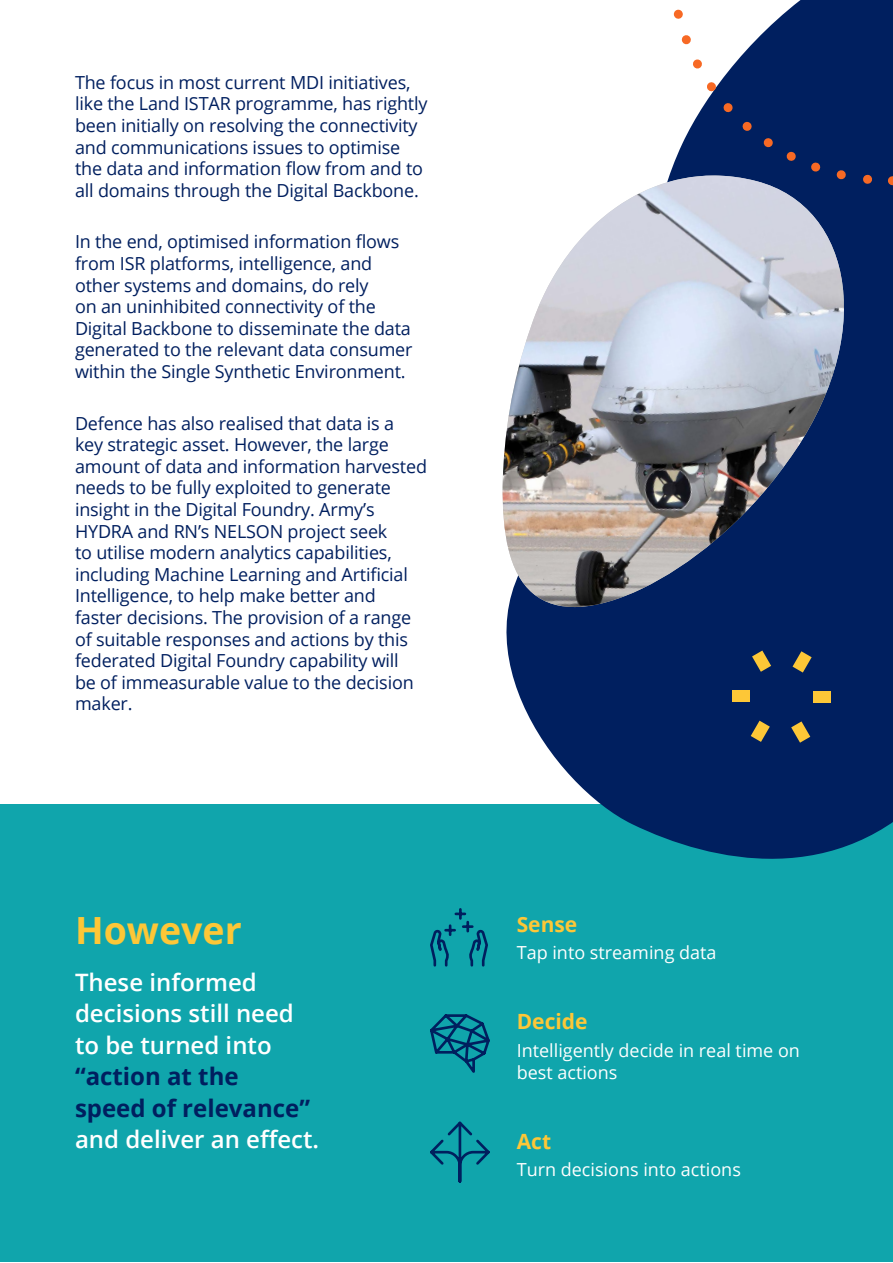
<style>
.page{position:relative;width:893px;height:1263px;background:#fff}
.page>*{position:absolute;margin:0;border:0;box-sizing:border-box;transform-origin:0 0}
.t1{font:700 37.5px "Open Sans";color:#fdc737}
.t2{font:600 24px/31.5px "Open Sans";color:#fff}
.t3{font:700 24px/31.5px "Open Sans";color:#001f5f}
.t4{font:700 21px "Open Sans";color:#fdc737}
.t5{font:18px/21.6px "Open Sans";letter-spacing:-.01em;color:#001f5f}
.t6{font:18px/21.6px "Open Sans";color:#fff}
</style>
<div class="page">
<div style="left:0;top:804px;width:893px;height:458px;background:#10a5ac"></div>
<svg style="left:506px;top:190px;width:387px;height:669px;background:#0f386f"></svg>
<svg style="left:673px;top:0;width:220px;height:190px"></svg>
<svg style="left:669px;top:155px;width:208px;height:21px;background:#0e2660"></svg>
<img style="left:502px;top:176px;width:375px;height:437px">
<div style="left:732px;top:690px;width:17px;height:12px;background:#fdc737"></div>
<svg style="left:751px;top:721px;width:19px;height:21px"></svg>
<svg style="left:791px;top:721px;width:19px;height:22px"></svg>
<div style="left:813px;top:691px;width:17px;height:12px;background:#fdc737"></div>
<svg style="left:792px;top:651px;width:20px;height:21px"></svg>
<svg style="left:752px;top:650px;width:19px;height:22px"></svg>
<svg style="left:430px;top:908px;width:58px;height:59px"></svg>
<svg style="left:430px;top:1014px;width:60px;height:59px"></svg>
<svg style="left:430px;top:1121px;width:60px;height:62px"></svg>
<p class="t5" style="left:75px;top:71px;width:354px">The focus in most current MDI initiatives, like the Land ISTAR programme, has rightly been initially on resolving the connectivity and communications issues to optimise the data and information flow from and to all domains through the Digital Backbone.</p>
<p class="t5" style="left:75px;top:231px;width:339px">In the end, optimised information flows from ISR platforms, intelligence, and other systems and domains, do rely<br>on an uninhibited connectivity of the Digital Backbone to disseminate the data generated to the relevant data consumer within the Single Synthetic Environment.</p>
<p class="t5" style="left:75px;top:412px;width:354px">Defence has also realised that data is a<br>key strategic asset. However, the large amount of data and information harvested needs to be fully exploited to generate insight in the Digital Foundry. Army’s HYDRA and RN’s NELSON project seek<br>to utilise modern analytics capabilities, including Machine Learning and Artificial Intelligence, to help make better and faster decisions. The provision of a range of suitable responses and actions by this federated Digital Foundry capability will<br>be of immeasurable value to the decision maker.</p>
<h1 class="t1" style="left:75px;top:904px;width:168px">However</h1>
<h2 class="t2" style="left:75px;top:966px;width:220px">These informed decisions still need to be turned into</h2>
<h2 class="t3" style="left:75px;top:1060px;width:237px">“action at the speed of relevance”</h2>
<h2 class="t2" style="left:75px;top:1123px;width:246px">and deliver an effect.</h2>
<p class="t4" style="left:517px;top:909px;width:62px">Sense</p>
<p class="t6" style="left:517px;top:941px;width:201px">Tap into streaming data</p>
<p class="t4" style="left:517px;top:1007px;width:72px">Decide</p>
<p class="t6" style="left:517px;top:1039px;width:285px">Intelligently decide in real time on best actions</p>
<p class="t4" style="left:517px;top:1126px;width:36px">Act</p>
<p class="t6" style="left:517px;top:1158px;width:226px">Turn decisions into actions</p>
</div>
